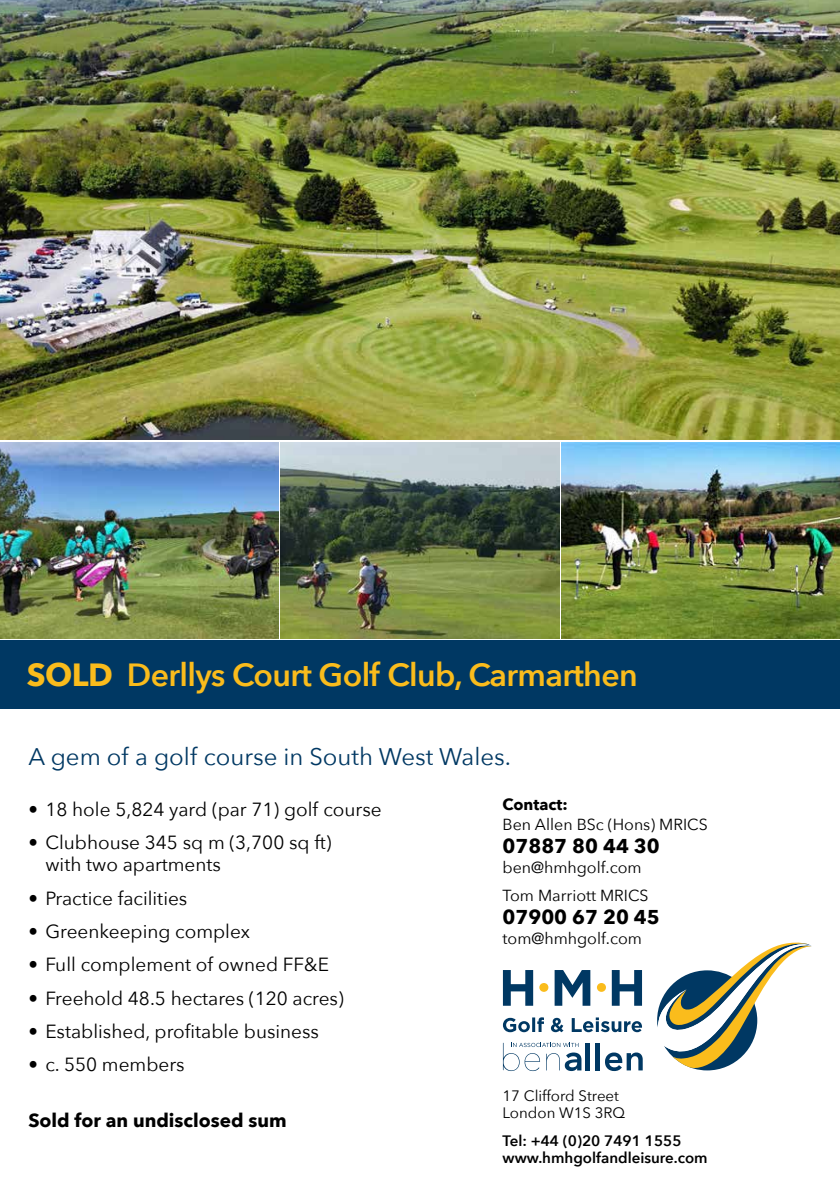
<style>
.page{position:relative;width:840px;height:1191px;background:#fff}
.page>*{position:absolute;margin:0;border:0;box-sizing:border-box;transform-origin:0 0}
.t1{font:600 32px "Avenir Next";letter-spacing:-.02em;color:#fabc1c}
.t2{font:24px "Avenir Next";color:#003863}
.t3{font:700 20px "Avenir Next";color:#000}
.t4{font:19px/22px "Avenir Next";color:#000}
.t5{font:700 19px "Avenir Next";color:#000}
.t6{font:16px/28.6px "Avenir Next";color:#000}
.t7{font:700 16px "Avenir Next";color:#000}
.t8{font:600 15px/16.6px "Avenir Next";color:#000}
.t9{font:15px/16.6px "Avenir Next";color:#000}
.s1{font-weight:700}
</style>
<div class="page">
<img style="left:0;top:0;width:839px;height:439px">
<div style="left:0;top:640px;width:839px;height:68px;background:#003863"></div>
<svg style="left:502px;top:1017px;width:139px;height:15px"></svg>
<svg style="left:554px;top:970px;width:36px;height:35px"></svg>
<svg style="left:502px;top:970px;width:31px;height:35px"></svg>
<svg style="left:611px;top:970px;width:30px;height:35px"></svg>
<svg style="left:657px;top:942px;width:154px;height:128px"></svg>
<svg style="left:539px;top:983px;width:9px;height:8px"></svg>
<svg style="left:596px;top:983px;width:9px;height:8px"></svg>
<svg style="left:502px;top:1042px;width:79px;height:29px"></svg>
<hr style="left:585px;top:1042px;width:4px;height:28px;background:#003863">
<hr style="left:595px;top:1042px;width:4px;height:28px;background:#003863">
<svg style="left:605px;top:1052px;width:37px;height:19px"></svg>
<img style="left:0;top:442px;width:278px;height:196px">
<img style="left:281px;top:442px;width:277px;height:196px">
<img style="left:561px;top:442px;width:278px;height:196px">
<h1 class="t1" style="left:27px;top:647px;width:612px"><span class="s1">SOLD</span> Derllys Court Golf Club, Carmarthen</h1>
<p class="t2" style="left:28px;top:736px;width:484px">A gem of a golf course in South West Wales.</p>
<p class="t4" style="left:28px;top:797px;width:354px">• 18 hole 5,824 yard (par 71) golf course</p>
<p class="t4" style="left:45px;top:830px;width:287px;text-indent:-17px">• Clubhouse 345 sq m (3,700 sq ft) with two apartments</p>
<p class="t4" style="left:28px;top:886px;width:160px">• Practice facilities</p>
<p class="t4" style="left:28px;top:919px;width:223px">• Greenkeeping complex</p>
<p class="t4" style="left:28px;top:952px;width:302px">• Full complement of owned FF&amp;E</p>
<p class="t4" style="left:28px;top:986px;width:317px">• Freehold 48.5 hectares (120 acres)</p>
<p class="t4" style="left:28px;top:1019px;width:292px">• Established, profitable business</p>
<p class="t4" style="left:28px;top:1053px;width:158px">• c. 550 members</p>
<p class="t7" style="left:502px;top:790px;width:67px">Contact:</p>
<p class="t6" style="left:502px;top:809px;width:206px">Ben Allen BSc (Hons) MRICS</p>
<p class="t3" style="left:502px;top:828px;width:159px">07887 80 44 30</p>
<p class="t6" style="left:502px;top:852px;width:147px">ben@hmhgolf.com<br>Tom Marriott MRICS</p>
<p class="t3" style="left:502px;top:900px;width:159px">07900 67 20 45</p>
<p class="t6" style="left:502px;top:923px;width:141px">tom@hmhgolf.com</p>
<p class="t5" style="left:28px;top:1103px;width:259px">Sold for an undisclosed sum</p>
<p class="t9" style="left:502px;top:1087px;width:124px">17 Clifford Street<br>London W1S 3RQ</p>
<p class="t8" style="left:502px;top:1132px;width:206px">Tel: +44 (0)20 7491 1555 www.hmhgolfandleisure.com</p>
</div>
